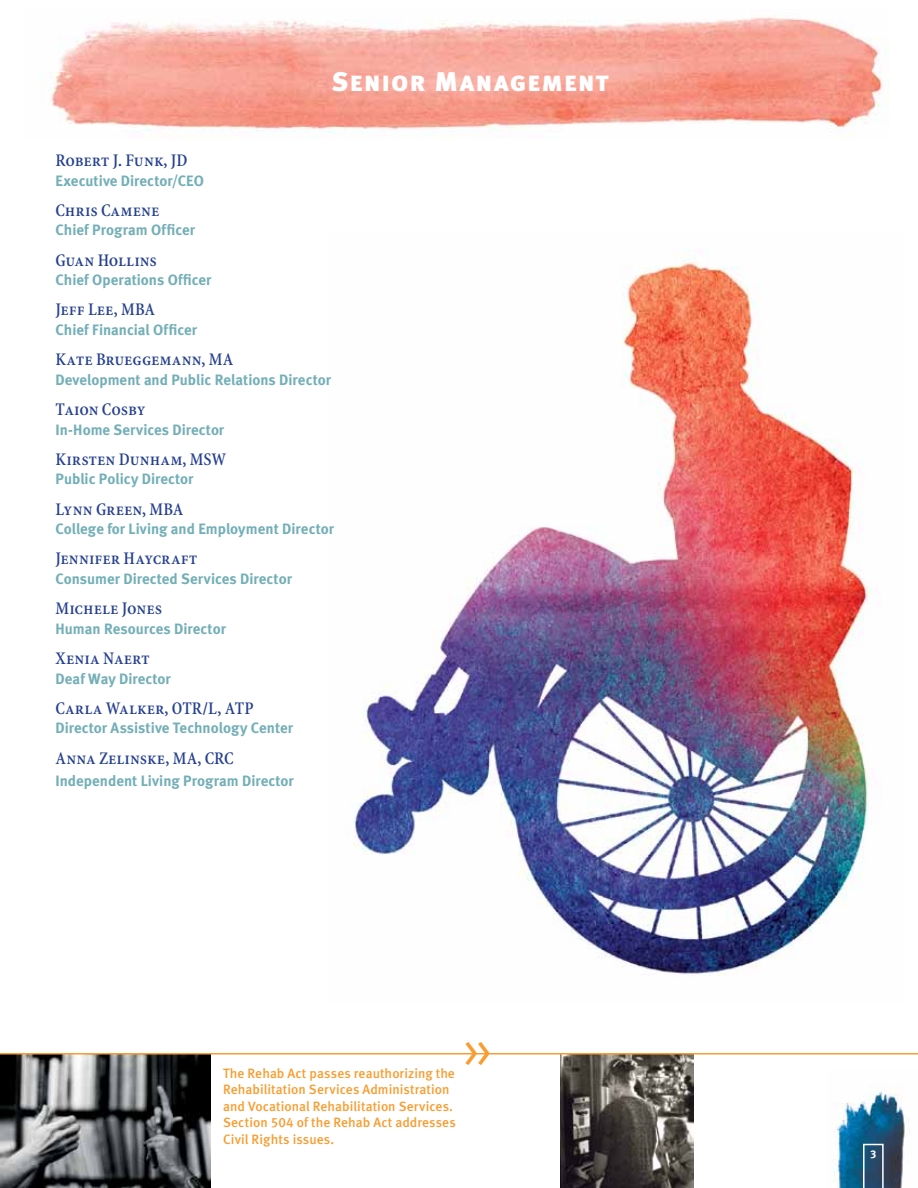
<style>
.page{position:relative;width:918px;height:1188px;background:#fff}
.page>*{position:absolute;margin:0;border:0;box-sizing:border-box;transform-origin:0 0}
.t1{font:45px "Meta Normal LF";color:#f99d31}
.t2{font:27px "Meta Black LF Caps";letter-spacing:.045em;color:#fff}
.t3{font:18px "Minion MM SC 485 465 12";color:#25408f}
.t4{font:15px "Meta Bold LF";color:#73afb7}
.t5{font:13.5px/16.5px "Meta Medium LF";letter-spacing:.005em;color:#f99d31}
.t6{font:11.25px "Meta Bold LF";color:#fff}
</style>
<div class="page">
<img style="left:346px;top:249px;width:527px;height:727px">
<img style="left:561px;top:1054px;width:132px;height:134px">
<img style="left:834px;top:1090px;width:75px;height:98px">
<img style="left:50px;top:17px;width:839px;height:119px">
<svg style="left:863px;top:1144px;width:21px;height:44px"></svg>
<img style="left:0;top:1054px;width:211px;height:134px">
<hr style="left:0;top:1053px;width:918px;height:1px;background:#f99d31">
<h2 class="t2" style="left:332px;top:66px;width:279px">Senior Management</h2>
<p class="t3" style="left:56px;top:151px;width:134px">Robert J. Funk, JD</p>
<p class="t4" style="left:56px;top:171px;width:150px">Executive Director/CEO</p>
<p class="t3" style="left:56px;top:201px;width:106px">Chris Camene</p>
<p class="t4" style="left:56px;top:221px;width:141px">Chief Program Officer</p>
<p class="t3" style="left:56px;top:251px;width:103px">Guan Hollins</p>
<p class="t4" style="left:56px;top:270px;width:157px">Chief Operations Officer</p>
<p class="t3" style="left:56px;top:300px;width:101px">Jeff Lee, MBA</p>
<p class="t4" style="left:56px;top:320px;width:143px">Chief Financial Officer</p>
<p class="t3" style="left:56px;top:350px;width:180px">Kate Brueggemann, MA</p>
<p class="t4" style="left:56px;top:370px;width:277px">Development and Public Relations Director</p>
<p class="t3" style="left:56px;top:400px;width:92px">Taion Cosby</p>
<p class="t4" style="left:56px;top:420px;width:170px">In-Home Services Director</p>
<p class="t3" style="left:56px;top:450px;width:172px">Kirsten Dunham, MSW</p>
<p class="t4" style="left:56px;top:470px;width:140px">Public Policy Director</p>
<p class="t3" style="left:56px;top:500px;width:129px">Lynn Green, MBA</p>
<p class="t4" style="left:56px;top:519px;width:280px">College for Living and Employment Director</p>
<p class="t3" style="left:56px;top:549px;width:144px">Jennifer Haycraft</p>
<p class="t4" style="left:56px;top:569px;width:238px">Consumer Directed Services Director</p>
<p class="t3" style="left:56px;top:599px;width:108px">Michele Jones</p>
<p class="t4" style="left:56px;top:619px;width:172px">Human Resources Director</p>
<p class="t3" style="left:56px;top:649px;width:96px">Xenia Naert</p>
<p class="t4" style="left:56px;top:669px;width:117px">Deaf Way Director</p>
<p class="t3" style="left:56px;top:699px;width:200px">Carla Walker, OTR/L, ATP</p>
<p class="t4" style="left:56px;top:719px;width:239px">Director Assistive Technology Center</p>
<p class="t3" style="left:56px;top:749px;width:180px">Anna Zelinske, MA, CRC</p>
<p class="t4" style="left:56px;top:771px;width:240px">Independent Living Program Director</p>
<p class="t5" style="left:223px;top:1065px;width:234px">The Rehab Act passes reauthorizing the Rehabilitation Services Administration and Vocational Rehabilitation Services.<br>Section 504 of the Rehab Act addresses Civil Rights issues.</p>
<h1 class="t1" style="left:464px;top:1026px;width:28px">&gt;&gt;</h1>
<p class="t6" style="left:870px;top:1147px;width:8px">3</p>
</div>
